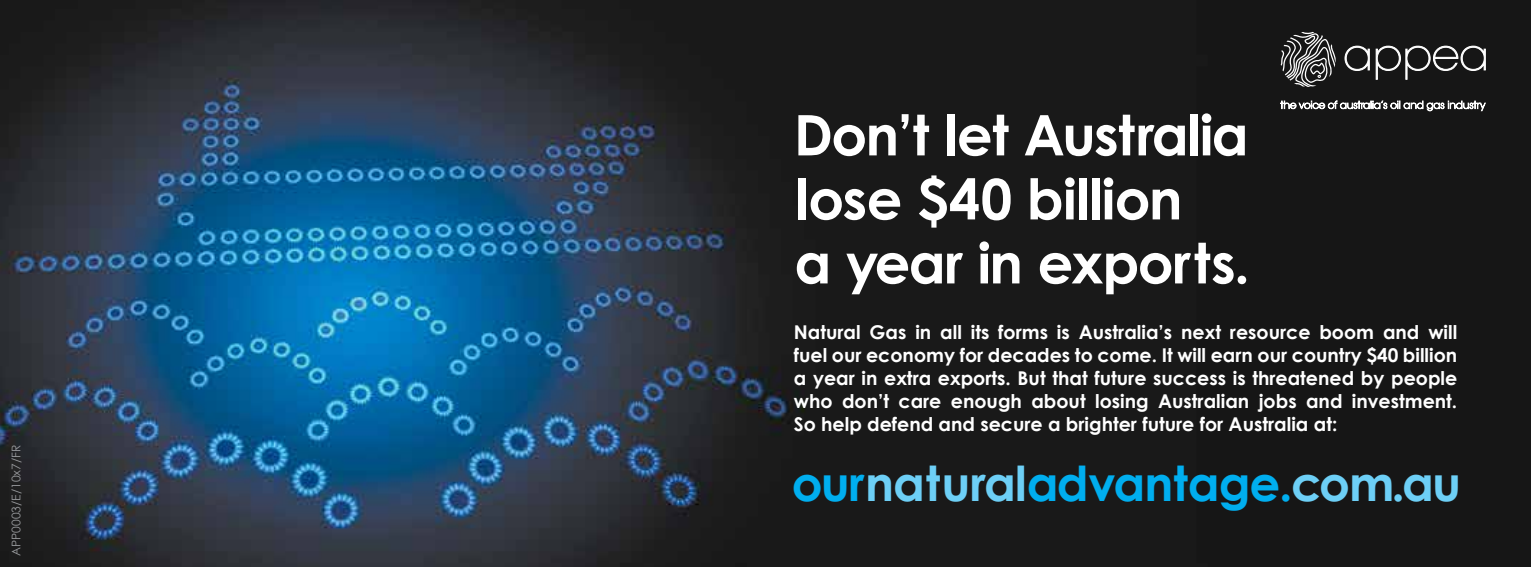
<style>
.page{position:relative;width:1531px;height:567px;background:#fff}
.page>*{position:absolute;margin:0;border:0;box-sizing:border-box;transform-origin:0 0}
.t1{font:700 56px/64px "Century Gothic";letter-spacing:-.01em;color:#fff}
.t2{font:700 48.2px "Century Gothic";letter-spacing:-.02em;color:#00aeef}
.t3{font:700 19px/23px "Century Gothic";color:#fff;text-align:justify}
.t4{font:12px "Century Gothic";color:#a7a9ac}
.s1{color:#6dcff6}
</style>
<div class="page">
<img style="left:0;top:0;width:1531px;height:567px">
<svg style="left:1280px;top:101px;width:205px;height:10px"></svg>
<svg style="left:1344px;top:46px;width:141px;height:34px;background:#444"></svg>
<svg style="left:1281px;top:32px;width:54px;height:55px;background:#555"></svg>
<p class="t4" style="left:9px;top:556px;width:112px;rotate:-90deg">APP0003/E/10x7/FR</p>
<h1 class="t1" style="left:794px;top:102px;width:457px">Don’t let Australia lose $40 billion<br>a year in exports.</h1>
<p class="t3" style="left:794px;top:320px;width:665px">Natural Gas in all its forms is Australia’s next resource boom and will fuel our economy for decades to come. It will earn our country $40 billion a year in extra exports. But that future success is threatened by people who don’t care enough about losing Australian jobs and investment.<br>So help defend and secure a brighter future for Australia at:</p>
<h2 class="t2" style="left:792px;top:453px;width:670px">our<span class="s1">natural</span>advantage.<span class="s1">com.au</span></h2>
</div>
